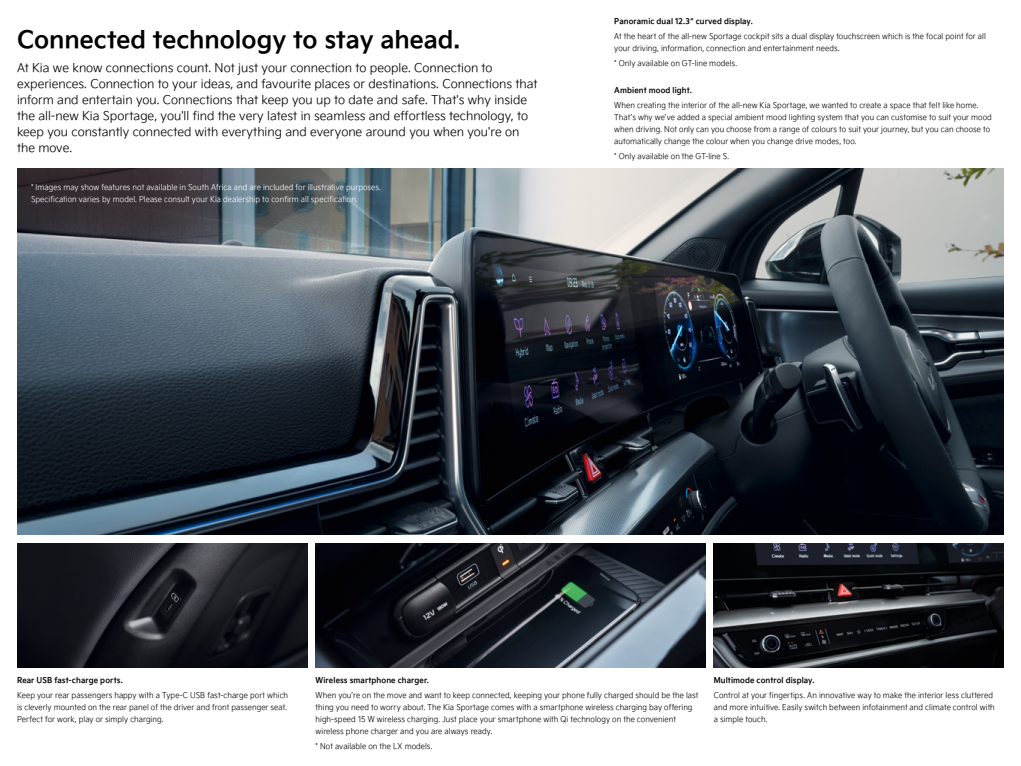
<style>
.page{position:relative;width:1021px;height:766px;background:#fff}
.page>*{position:absolute;margin:0;border:0;box-sizing:border-box;transform-origin:0 0}
.t1{font:24px "Kia Signature OTF Bold";color:#000}
.t2{font:12px/16px "Kia Signature OTF Light";color:#000}
.BU_OHNE{font:8px/12px "Kia Signature OTF Light";letter-spacing:.01em;color:#000;scale:.94 1}
.BU_OHNE-2{font:8px/12px "Kia Signature OTF Light";letter-spacing:.01em;color:#fff;scale:.94 1}
.BU_OHNE-3{font:8px "Kia Signature OTF Bold";letter-spacing:.015em;color:#000;scale:.94 1}
</style>
<div class="page">
<img style="left:17px;top:168px;width:986px;height:366px">
<img style="left:17px;top:543px;width:290px;height:124px">
<img style="left:713px;top:543px;width:290px;height:124px">
<img style="left:315px;top:543px;width:390px;height:124px">
<p class="t1" style="left:17px;top:21px;width:445px">Connected technology to stay ahead.</p>
<p class="t2" style="left:17px;top:59px;width:522px">At Kia we know connections count. Not just your connection to people. Connection to experiences. Connection to your ideas, and favourite places or destinations. Connections that inform and entertain you. Connections that keep you up to date and safe. That's why inside the all-new Kia Sportage, you'll find the very latest in seamless and effortless technology, to keep you constantly connected with everything and everyone around you when you're on the move.</p>
<p class="BU_OHNE-2" style="left:31px;top:181px;width:374px">* Images may show features not available in South Africa and are included for illustrative purposes.<br>Specification varies by model. Please consult your Kia dealership to confirm all specification.</p>
<p class="BU_OHNE-3" style="left:614px;top:15px;width:149px">Panoramic dual 12.3“ curved display.</p>
<p class="BU_OHNE" style="left:614px;top:30px;width:397px">At the heart of the all-new Sportage cockpit sits a dual display touchscreen which is the focal point for all your driving, information, connection and entertainment needs.</p>
<p class="BU_OHNE" style="left:614px;top:57px;width:132px">* Only available on GT-line models.</p>
<p class="BU_OHNE-3" style="left:614px;top:84px;width:84px">Ambient mood light.</p>
<p class="BU_OHNE" style="left:614px;top:98px;width:403px">When creating the interior of the all-new Kia Sportage, we wanted to create a space that felt like home.<br>That’s why we’ve added a special ambient mood lighting system that you can customise to suit your mood when driving. Not only can you choose from a range of colours to suit your journey, but you can choose to automatically change the colour when you change drive modes, too.</p>
<p class="BU_OHNE" style="left:614px;top:149px;width:124px">* Only available on the GT-line S.</p>
<p class="BU_OHNE-3" style="left:17px;top:674px;width:114px">Rear USB fast-charge ports.</p>
<p class="BU_OHNE" style="left:17px;top:688px;width:290px">Keep your rear passengers happy with a Type-C USB fast-charge port which is cleverly mounted on the rear panel of the driver and front passenger seat.<br>Perfect for work, play or simply charging.</p>
<p class="BU_OHNE-3" style="left:315px;top:674px;width:122px">Wireless smartphone charger.</p>
<p class="BU_OHNE" style="left:315px;top:688px;width:409px">When you’re on the move and want to keep connected, keeping your phone fully charged should be the last thing you need to worry about. The Kia Sportage comes with a smartphone wireless charging bay offering high-speed 15 W wireless charging. Just place your smartphone with Qi technology on the convenient wireless phone charger and you are always ready.</p>
<p class="BU_OHNE" style="left:315px;top:739px;width:126px">* Not available on the LX models.</p>
<p class="BU_OHNE-3" style="left:713px;top:674px;width:109px">Multimode control display.</p>
<p class="BU_OHNE" style="left:713px;top:688px;width:300px">Control at your fingertips. An innovative way to make the interior less cluttered and more intuitive. Easily switch between infotainment and climate control with</p>
<p class="BU_OHNE" style="left:713px;top:712px;width:58px">a simple touch.</p>
</div>
